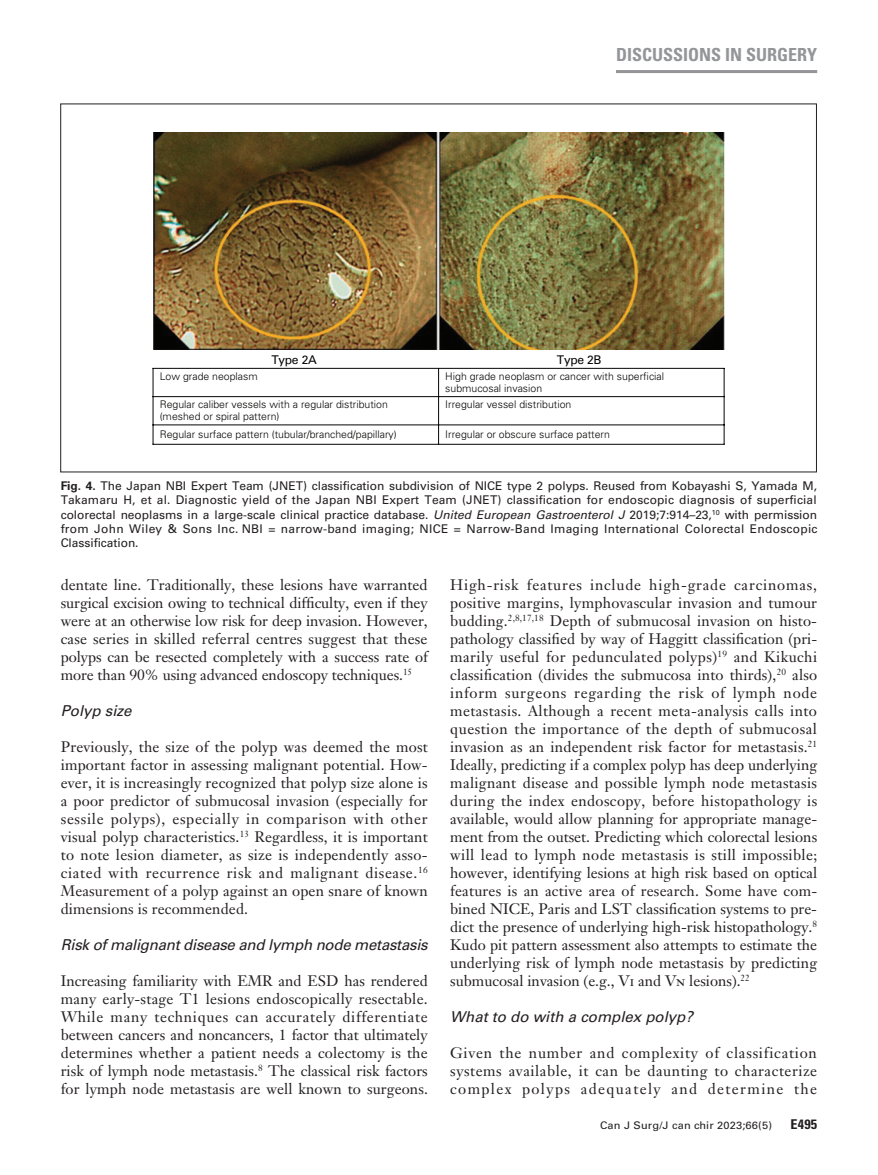
<style>
.page{position:relative;width:878px;height:1175px;background:#fff}
.page>*{position:absolute;margin:0;border:0;box-sizing:border-box;transform-origin:0 0}
.t1{font:700 condensed 18px "Univers LT Std";color:#939598}
.t2{font:15px/18px "Janson Text LT Std";letter-spacing:.005em;color:#231f20;text-align:justify}
.t3{font:italic 15px "Univers LT Std";letter-spacing:-.02em;color:#231f20}
.t4{font:italic 15px "Univers LT Std";color:#231f20}
.t5{font:700 condensed 13.5px "Univers LT Std";color:#231f20;scale:1.05 1}
.t6{font:12px/14.2px "Univers LT Std";letter-spacing:.02em;color:#231f20;text-align:justify}
.t7{font:12px "Univers LT Std";letter-spacing:-.025em;color:#040503}
.t8{font:300 10.5px/11.9px "Univers LT Std";color:#040503}
.t9{font:10.5px "Univers LT Std";letter-spacing:.015em;color:#231f20;scale:1.05 1}
.s1{font-weight:700}
.s2{font-style:italic}
</style>
<div class="page">
<hr style="left:616px;top:70px;width:201px;height:3px;background:#939598">
<hr style="left:438px;top:368px;width:1px;height:76px;background:#040503">
<hr style="left:152px;top:368px;width:572px;height:1px;background:#040503">
<hr style="left:152px;top:396px;width:572px;height:1px;background:#040503">
<hr style="left:152px;top:424px;width:572px;height:1px;background:#040503">
<hr style="left:153px;top:368px;width:1px;height:76px;background:#040503">
<hr style="left:723px;top:368px;width:1px;height:76px;background:#040503">
<hr style="left:152px;top:444px;width:572px;height:1px;background:#040503">
<img style="left:153px;top:132px;width:571px;height:217px">
<p class="t1" style="left:616px;top:44px;width:203px">DISCUSSIONS IN SURGERY</p>
<p class="t7" style="left:271px;top:352px;width:47px">Type 2A</p>
<p class="t7" style="left:557px;top:352px;width:46px">Type 2B</p>
<p class="t8" style="left:160px;top:370px;width:100px">Low grade neoplasm</p>
<p class="t8" style="left:445px;top:370px;width:220px">High grade neoplasm or cancer with superficial submucosal invasion</p>
<p class="t8" style="left:160px;top:398px;width:230px">Regular caliber vessels with a regular distribution (meshed or spiral pattern)</p>
<p class="t8" style="left:445px;top:398px;width:128px">Irregular vessel distribution</p>
<p class="t8" style="left:160px;top:428px;width:238px">Regular surface pattern (tubular/branched/papillary)</p>
<p class="t8" style="left:445px;top:428px;width:166px">Irregular or obscure surface pattern</p>
<p class="t6" style="left:61px;top:479px;width:758px"><span class="s1">Fig. 4.</span> The Japan NBI Expert Team (JNET) classification subdivision of NICE type 2 polyps. Reused from Kobayashi S, Yamada M, Takamaru H, et al. Diagnostic yield of the Japan NBI Expert Team (JNET) classification for endoscopic diagnosis of superficial colorectal neoplasms in a large-scale clinical practice database. <span class="s2">United European Gastroenterol J</span> 2019;7:914–23,<sup>10</sup> with permission from John Wiley &amp; Sons Inc. NBI = narrow-band imaging; NICE = Narrow-Band Imaging International Colorectal Endoscopic Classification.</p>
<p class="t2" style="left:61px;top:575px;width:368px">dentate line. Traditionally, these lesions have warranted surgical excision owing to technical difficulty, even if they were at an otherwise low risk for deep invasion. However, case series in skilled referral centres suggest that these polyps can be resected completely with a success rate of more than 90% using advanced endoscopy techniques.<sup>15</sup></p>
<p class="t4" style="left:61px;top:701px;width:72px">Polyp size</p>
<p class="t2" style="left:61px;top:737px;width:368px">Previously, the size of the polyp was deemed the most important factor in assessing malignant potential. How&shy;ever, it is increasingly recognized that polyp size alone is a poor predictor of submucosal invasion (especially for sessile polyps), especially in comparison with other visual polyp characteristics.<sup>13</sup> Regardless, it is important to note lesion diameter, as size is independently asso&shy;ciated with recurrence risk and malignant disease.<sup>16<br></sup>Measurement of a polyp against an open snare of known dimensions is recommended.</p>
<p class="t3" style="left:61px;top:935px;width:368px">Risk of malignant disease and lymph node metastasis</p>
<p class="t2" style="left:61px;top:971px;width:368px">Increasing familiarity with EMR and ESD has rendered many early-stage T1 lesions endoscopically resectable.<br>While many techniques can accurately differentiate between cancers and noncancers, 1 factor that ultimately determines whether a patient needs a colectomy is the risk of lymph node metastasis.<sup>8</sup> The classical risk factors for lymph node metastasis are well known to surgeons.</p>
<p class="t2" style="left:450px;top:575px;width:368px">High-risk features include high-grade carcinomas, positive margins, lymphovascular invasion and tumour budding.<sup>2,8,17,18</sup> Depth of submucosal invasion on histo&shy;pathology classified by way of Haggitt classification (pri&shy;marily useful for pedunculated polyps)<sup>19</sup> and Kikuchi classification (divides the submucosa into thirds),<sup>20</sup> also inform surgeons regarding the risk of lymph node metastasis. Although a recent meta-analysis calls into question the importance of the depth of submucosal invasion as an independent risk factor for metastasis.<sup>21<br></sup>Ideally, predicting if a complex polyp has deep underlying malignant disease and possible lymph node metastasis during the index endoscopy, before histopathology is available, would allow planning for appropriate manage&shy;ment from the outset. Predicting which colorectal lesions will lead to lymph node metastasis is still impossible; however, identifying lesions at high risk based on optical features is an active area of research. Some have com&shy;bined NICE, Paris and LST classification systems to pre&shy;dict the presence of underlying high-risk histopathology.<sup>8<br></sup>Kudo pit pattern assessment also attempts to estimate the underlying risk of lymph node metastasis by predicting submucosal invasion (e.g., Vi and Vn lesions).<sup>22</sup></p>
<p class="t4" style="left:450px;top:1007px;width:244px">What to do with a complex polyp?</p>
<p class="t2" style="left:450px;top:1043px;width:368px">Given the number and complexity of classification systems available, it can be daunting to characterize complex polyps adequately and determine the</p>
<p class="t9" style="left:600px;top:1119px;width:165px">Can J Surg/J can chir 2023;66(5)</p>
<p class="t5" style="left:790px;top:1116px;width:27px">E495</p>
</div>
